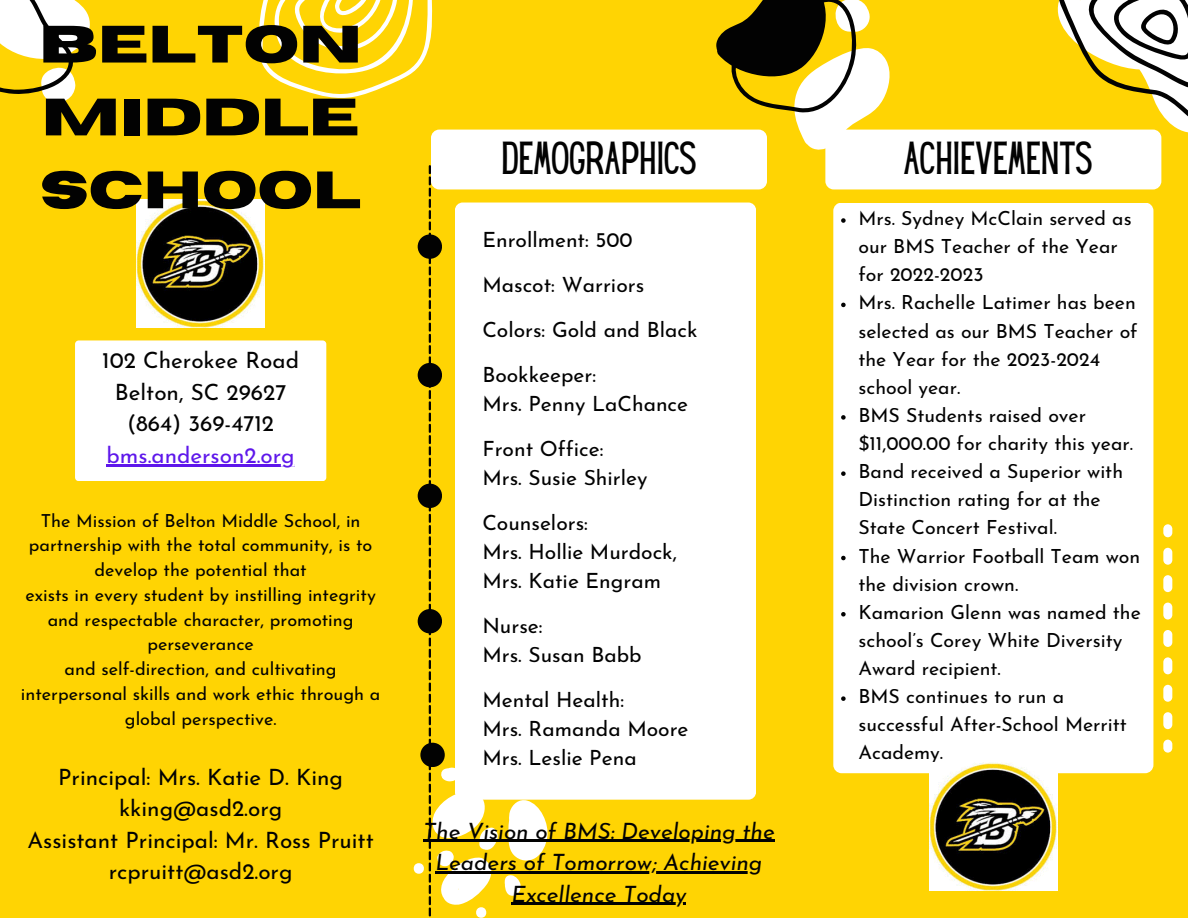
<style>
.page{position:relative;width:1188px;height:918px;background:#ffd403}
.page>*{position:absolute;margin:0;border:0;box-sizing:border-box;transform-origin:0 0}
.t1{font:700 52.5px/72.9px "Horizon";color:#020202;text-align:justify}
.t2{font:40.5px "Hey Gotcha";color:#020202}
.t3{font:22.5px/31.5px "Josefin Sans";color:#020202;text-align:center}
.t4{font:italic 22.5px/31.5px "Josefin Sans";color:#020202;text-align:center}
.t5{font:22.5px "Josefin Sans";color:#5e17eb}
.t6{font:21px/45px "Josefin Sans";color:#020202}
.t7{font:19.5px/28.2px "Josefin Sans";color:#020202}
.t8{font:18px/24.8px "Josefin Sans";color:#020202;text-align:center}
</style>
<div class="page">
<svg style="left:0;top:0;width:90px;height:103px"></svg>
<svg style="left:1050px;top:0;width:138px;height:139px"></svg>
<svg style="left:258px;top:0;width:175px;height:98px"></svg>
<div style="left:1163px;top:524px;width:9px;height:13px;background:#fff;border-radius:5px"></div>
<svg style="left:1163px;top:548px;width:9px;height:181px"></svg>
<div style="left:1163px;top:740px;width:9px;height:13px;background:#fff;border-radius:5px"></div>
<svg style="left:712px;top:0;width:183px;height:150px"></svg>
<svg style="left:508px;top:800px;width:41px;height:61px"></svg>
<svg style="left:505px;top:875px;width:16px;height:21px"></svg>
<svg style="left:413px;top:165px;width:85px;height:753px"></svg>
<div style="left:418px;top:234px;width:24px;height:25px;background:#020202;border-radius:50%"></div>
<div style="left:833px;top:203px;width:320px;height:570px;background:#fff;border-radius:8px"></div>
<div style="left:418px;top:363px;width:24px;height:24px;background:#020202;border-radius:50%"></div>
<div style="left:418px;top:484px;width:24px;height:24px;background:#020202;border-radius:50%"></div>
<div style="left:418px;top:609px;width:24px;height:24px;background:#020202;border-radius:50%"></div>
<img style="left:136px;top:200px;width:129px;height:128px">
<div style="left:75px;top:340px;width:251px;height:141px;background:#fff;border-radius:4px"></div>
<hr style="left:107px;top:464px;width:188px;height:2px;background:#5e17eb">
<div style="left:431px;top:130px;width:336px;height:59px;background:#fff;border-radius:8px"></div>
<div style="left:455px;top:203px;width:301px;height:597px;background:#fff;border-radius:8px"></div>
<div style="left:825px;top:130px;width:336px;height:59px;background:#fff;border-radius:8px"></div>
<svg style="left:841px;top:218px;width:5px;height:5px"></svg>
<svg style="left:841px;top:303px;width:5px;height:4px"></svg>
<svg style="left:841px;top:415px;width:5px;height:5px"></svg>
<svg style="left:841px;top:471px;width:5px;height:5px"></svg>
<svg style="left:841px;top:556px;width:5px;height:4px"></svg>
<svg style="left:841px;top:612px;width:5px;height:5px"></svg>
<svg style="left:841px;top:696px;width:5px;height:5px"></svg>
<hr style="left:423px;top:840px;width:352px;height:2px;background:#020202">
<hr style="left:436px;top:871px;width:326px;height:2px;background:#020202">
<hr style="left:512px;top:903px;width:174px;height:2px;background:#020202">
<div style="left:420px;top:743px;width:25px;height:24px;background:#020202;border-radius:50%"></div>
<img style="left:929px;top:762px;width:128px;height:129px">
<h1 class="t1" style="left:39px;top:9px;width:324px">BELTON MIDDLE SCHOOL</h1>
<p class="t3" style="left:102px;top:347px;width:198px">102 Cherokee Road<br>Belton, SC 29627 (864) 369-4712</p>
<p class="t5" style="left:107px;top:446px;width:190px">bms.anderson2.org</p>
<p class="t8" style="left:21px;top:510px;width:361px">The Mission of Belton Middle School, in partnership with the total community, is to develop the potential that<br>exists in every student by instilling integrity and respectable character, promoting perseverance<br>and self-direction, and cultivating interpersonal skills and work ethic through a global perspective.</p>
<p class="t3" style="left:28px;top:763px;width:348px">Principal: Mrs. Katie D. King kking@asd2.org<br>Assistant Principal: Mr. Ross Pruitt rcpruitt@asd2.org</p>
<h2 class="t2" style="left:501px;top:141px;width:195px">DEMOGRAPHICS</h2>
<p class="t6" style="left:482px;top:219px;width:217px">Enrollment: 500<br>Mascot: Warriors<br>Colors: Gold and Black<br>Bookkeeper:</p>
<p class="t6" style="left:482px;top:383px;width:207px">Mrs. Penny LaChance<br>Front Office:</p>
<p class="t6" style="left:482px;top:457px;width:167px">Mrs. Susie Shirley<br>Counselors:</p>
<p class="t6" style="left:482px;top:539px;width:196px;line-height:29px">Mrs. Hollie Murdock,<br>Mrs. Katie Engram</p>
<p class="t6" style="left:482px;top:613px;width:161px;line-height:29px">Nurse:<br>Mrs. Susan Babb</p>
<p class="t6" style="left:482px;top:687px;width:208px;line-height:29px">Mental Health:<br>Mrs. Ramanda Moore<br>Mrs. Leslie Pena</p>
<p class="t4" style="left:423px;top:817px;width:353px">The Vision of BMS: Developing the<br>Leaders of Tomorrow; Achieving<br>Excellence Today</p>
<h2 class="t2" style="left:903px;top:141px;width:189px">ACHIEVEMENTS</h2>
<p class="t7" style="left:859px;top:206px;width:284px">Mrs. Sydney McClain served as our BMS Teacher of the Year for 2022-2023<br>Mrs. Rachelle Latimer has been selected as our BMS Teacher of the Year for the 2023-2024 school year.<br>BMS Students raised over $11,000.00 for charity this year.<br>Band received a Superior with<br>Distinction rating for at the<br>State Concert Festival.<br>The Warrior Football Team won the division crown.<br>Kamarion Glenn was named the school’s Corey White Diversity<br>Award recipient.<br>BMS continues to run a successful After-School Merritt<br>Academy.</p>
</div>
